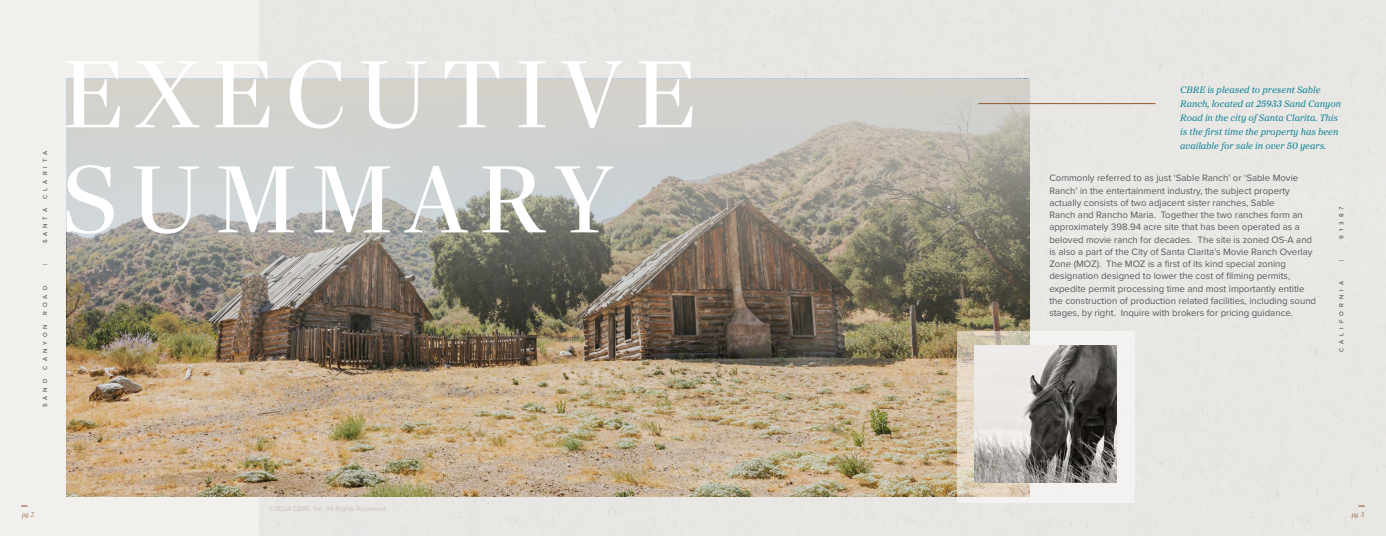
<style>
.page{position:relative;width:1386px;height:536px;background:#e9e7e4}
.page>*{position:absolute;margin:0;border:0;box-sizing:border-box;transform-origin:0 0}
.t1{font:97.12px "Richmond Display";letter-spacing:.155em;color:#fff}
.t2{font:9.62px/12.2px "Proxima Nova";color:#58595b}
.t3{font:italic 9.62px/14px "Proxima Sera";color:#088194}
.t4{font:7px "Proxima Nova";color:#c7c3b8}
.t5{font:italic 300 7px "Richmond Display";color:#925530}
.t6{font:500 6.12px "Proxima Nova";letter-spacing:.65em;color:#58595b}
</style>
<div class="page">
<img style="left:67px;top:374px;width:891px;height:122px">
<img style="left:67px;top:79px;width:963px;height:295px">
<hr style="left:978px;top:103px;width:177px;height:1px;background:#925530">
<svg style="left:958px;top:331px;width:177px;height:172px;fill:#f2f1f0"></svg>
<img style="left:974px;top:345px;width:143px;height:137px">
<p class="t6" style="left:41px;top:199px;width:49px;rotate:-90deg">CLARITA</p>
<p class="t6" style="left:41px;top:243px;width:37px;rotate:-90deg">SANTA</p>
<p class="t6" style="left:41px;top:265px;width:3px;rotate:-90deg">|</p>
<p class="t6" style="left:41px;top:314px;width:30px;rotate:-90deg">ROAD</p>
<p class="t6" style="left:41px;top:369px;width:47px;rotate:-90deg">CANYON</p>
<p class="t6" style="left:41px;top:407px;width:30px;rotate:-90deg">SAND</p>
<h1 class="t1" style="left:63px;top:39px;width:633px">EXECUTIVE</h1>
<h1 class="t1" style="left:63px;top:144px;width:550px">SUMMARY</h1>
<p class="t3" style="left:1180px;top:83px;width:162px">CBRE is pleased to present Sable Ranch, located at 25933 Sand Canyon Road in the city of Santa Clarita. This is the first time the property has been</p>
<p class="t3" style="left:1180px;top:139px;width:148px">available for sale in over 50 years.</p>
<p class="t2" style="left:1049px;top:171px;width:268px">Commonly referred to as just ‘Sable Ranch’ or ‘Sable Movie Ranch’ in the entertainment industry, the subject property actually consists of two adjacent sister ranches, Sable<br>Ranch and Rancho Maria. Together the two ranches form an approximately 398.94 acre site that has been operated as a beloved movie ranch for decades. The site is zoned OS-A and is also a part of the City of Santa Clarita’s Movie Ranch Overlay Zone (MOZ). The MOZ is a first of its kind special zoning designation designed to lower the cost of filming permits, expedite permit processing time and most importantly entitle the construction of production related facilities, including sound stages, by right. Inquire with brokers for pricing guidance.</p>
<p class="t6" style="left:1337px;top:238px;width:34px;rotate:-90deg">91387</p>
<p class="t6" style="left:1337px;top:352px;width:72px;rotate:-90deg">CALIFORNIA</p>
<p class="t4" style="left:269px;top:503px;width:119px">©2024 CBRE, Inc. All Rights Reserved.</p>
<p class="t5" style="left:22px;top:510px;width:13px">pg. 2</p>
<p class="t5" style="left:1352px;top:510px;width:13px">pg. 3</p>
</div>
